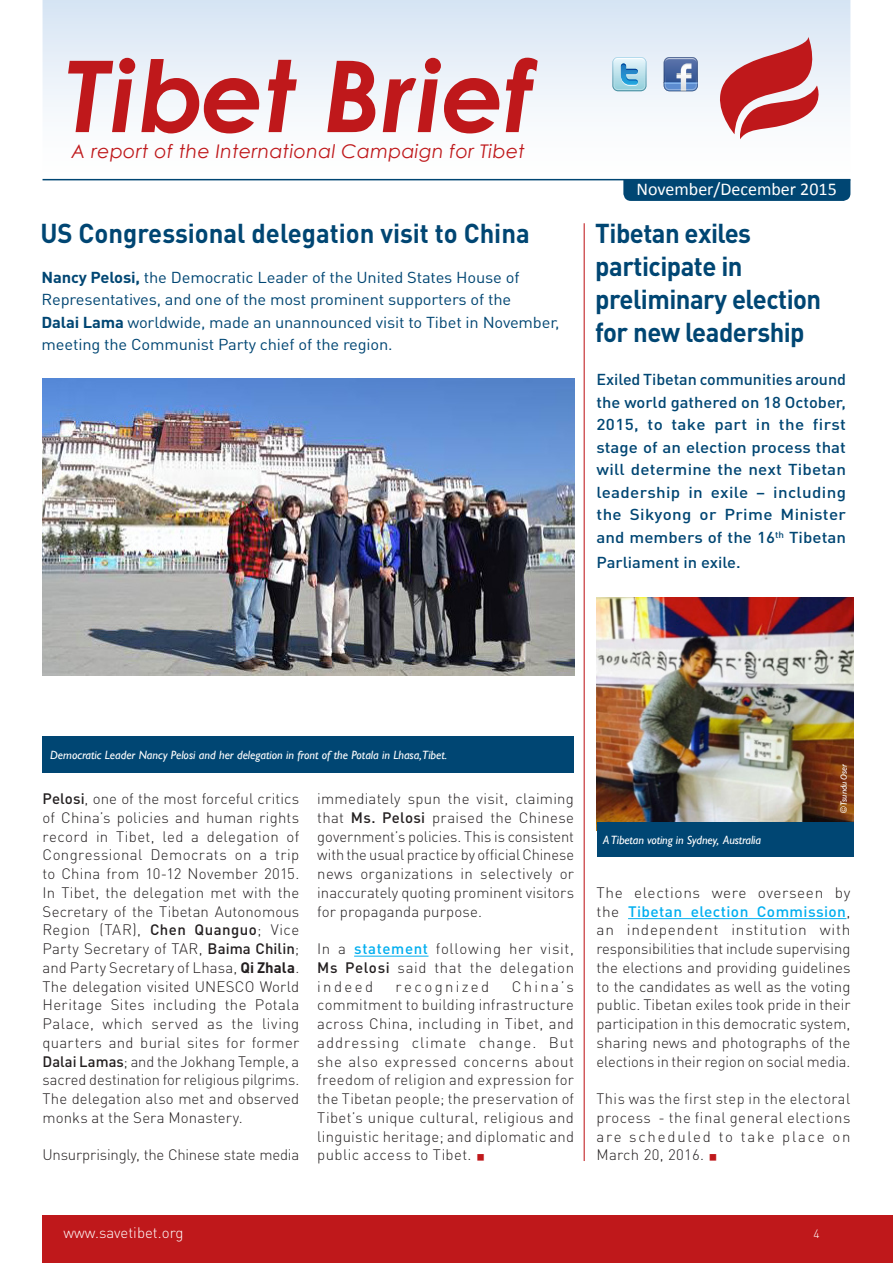
<style>
.page{position:relative;width:893px;height:1263px;background:#fff}
.page>*{position:absolute;margin:0;border:0;box-sizing:border-box;transform-origin:0 0}
.t1{font:italic 700 99.3px "Century Gothic";letter-spacing:.02em;color:#bf181b}
._01_-_Titre{font:700 27px/33px "DIN Pro";letter-spacing:-.02em;color:#004673;scale:.95 1}
._01_-_Titre-2{font:700 27px "DIN Pro";color:#004673;scale:.95 1}
.t2{font:italic 18.9px "Century Gothic";letter-spacing:.02em;color:#bf181b}
.t3{font:18px "Calibri";color:#fff}
._01_-_Titre-3{font:500 15.6px/22.5px "DIN Pro";letter-spacing:.005em;color:#004673;text-align:justify}
._01_-_Titre-4{font:15.6px/22.5px "DIN Pro";letter-spacing:-.01em;color:#004673;scale:1.05 1}
._01_-_Titre-5{font:500 15.6px "DIN Pro";letter-spacing:.005em;color:#004673;scale:1.05 1}
._03_-_Texte_courante{font:300 15px/18.8px "DIN Pro";letter-spacing:.015em;color:#231f20;text-align:justify}
._03_-_Texte_courante-2{font:300 15px "DIN Pro";letter-spacing:-.015em;color:#231f20}
.t4{font:300 15px "DIN Pro";color:#fff}
._03_-_Texte_courante-3{font:300 15px "DIN Pro";letter-spacing:.155em;color:#231f20}
._03_-_Texte_courante-4{font:italic 12px "Gill Sans";color:#fff}
.t5{font:300 12px "DIN Pro";color:#fff}
._03_-_Texte_courante-5{font:italic 9px "Gill Sans";letter-spacing:-.01em;color:#fff}
.s1{font-weight:700}
.s2{font-weight:500}
.s3{font-weight:500;color:#00aeef}
.s4{font-family:"Minion Pro";font-weight:400;font-size:22.5px;color:#bf181b}
</style>
<div class="page">
<svg style="left:43px;top:0;width:807px;height:179px"></svg>
<hr style="left:43px;top:179px;width:807px;height:1px;background:#004673">
<div style="left:623px;top:180px;width:227px;height:21px;background:#004673"></div>
<div style="left:43px;top:1215px;width:850px;height:48px;background:#bf181b"></div>
<svg style="left:612px;top:57px;width:34px;height:34px"></svg>
<svg style="left:664px;top:57px;width:34px;height:34px"></svg>
<svg style="left:719px;top:37px;width:107px;height:102px"></svg>
<hr style="left:354px;top:956px;width:74px;height:1px;background:#00aeef">
<img style="left:43px;top:379px;width:531px;height:296px">
<div style="left:43px;top:736px;width:531px;height:37px;background:#004673"></div>
<hr style="left:584px;top:223px;width:1px;height:938px;background:#bf181b">
<hr style="left:628px;top:918px;width:218px;height:1px;background:#00aeef">
<img style="left:597px;top:598px;width:256px;height:225px">
<div style="left:597px;top:823px;width:256px;height:34px;background:#004673"></div>
<h1 class="t1" style="left:66px;top:32px;width:468px">Tibet Brief</h1>
<p class="t2" style="left:72px;top:140px;width:455px">A report of the International Campaign for Tibet</p>
<p class="_01_-_Titre-2" style="left:40px;top:215px;width:517px">US Congressional delegation visit to China</p>
<p class="_01_-_Titre-4" style="left:42px;top:265px;width:495px"><span class="s1">Nancy Pelosi,</span> the Democratic Leader of the United States House of Representatives, and one of the most prominent supporters of the<br><span class="s1">Dalai Lama</span> worldwide, made an unannounced visit to Tibet in November, meeting the Communist Party chief of the region.</p>
<p class="t3" style="left:636px;top:178px;width:202px">November/December 2015</p>
<p class="_01_-_Titre" style="left:595px;top:216px;width:239px">Tibetan exiles participate in preliminary election for new leadership</p>
<p class="_01_-_Titre-3" style="left:597px;top:368px;width:251px">Exiled Tibetan communities around the world gathered on 18 October, 2015, to take part in the first stage of an election process that will determine the next Tibetan leadership in exile – including the Sikyong or Prime Minister and members of the 16<sup>th</sup> Tibetan</p>
<p class="_01_-_Titre-5" style="left:597px;top:552px;width:139px">Parliament in exile.</p>
<p class="_03_-_Texte_courante-4" style="left:50px;top:748px;width:399px">Democratic Leader Nancy Pelosi and her delegation in front of the Potala in Lhasa,Tibet.</p>
<p class="_03_-_Texte_courante" style="left:43px;top:789px;width:258px"><span class="s2">Pelosi</span>, one of the most forceful critics of China’s policies and human rights record in Tibet, led a delegation of Congressional Democrats on a trip to China from 10-12 November 2015.<br>In Tibet, the delegation met with the Secretary of the Tibetan Autonomous Region (TAR), <span class="s2">Chen Quanguo</span>; Vice Party Secretary of TAR, <span class="s2">Baima Chilin</span>; and Party Secretary of Lhasa, <span class="s1">Qi Zhala</span>.<br>The delegation visited UNESCO World Heritage Sites including the Potala Palace, which served as the living quarters and burial sites for former <span class="s2">Dalai Lamas</span>; and the Jokhang Temple, a sacred destination for religious pilgrims.<br>The delegation also met and observed monks at the Sera Monastery.</p>
<p class="_03_-_Texte_courante-2" style="left:43px;top:1145px;width:258px">Unsurprisingly, the Chinese state media</p>
<p class="_03_-_Texte_courante" style="left:317px;top:789px;width:258px">immediately spun the visit, claiming that <span class="s2">Ms. Pelosi</span> praised the Chinese government’s policies. This is consistent with the usual practice by official Chinese news organizations in selectively or inaccurately quoting prominent visitors for propaganda purpose.</p>
<p class="_03_-_Texte_courante" style="left:317px;top:939px;width:258px">In a <span class="s3">statement</span> following her visit, <span class="s2">Ms Pelosi</span> said that the delegation indeed</p>
<p class="_03_-_Texte_courante" style="left:317px;top:976px;width:258px;text-indent:194px">China’s commitment to building infrastructure across China, including in Tibet, and addressing climate change. But she also expressed concerns about freedom of religion and expression for the Tibetan people; the preservation of Tibet’s unique cultural, religious and linguistic heritage; and diplomatic and public access to Tibet. <span class="s4">■</span></p>
<p class="_03_-_Texte_courante-3" style="left:396px;top:976px;width:95px">recognized</p>
<p class="_03_-_Texte_courante-4" style="left:603px;top:833px;width:159px">A Tibetan voting in Sydney, Australia</p>
<p class="_03_-_Texte_courante-5" style="left:839px;top:813px;width:50px;rotate:-90deg">©Tsundu Oser</p>
<p class="_03_-_Texte_courante" style="left:597px;top:882px;width:256px">The elections were overseen by the <span class="s3">Tibetan election Commission</span>, an independent institution with responsibilities that include supervising the elections and providing guidelines to the candidates as well as the voting public. Tibetan exiles took pride in their participation in this democratic system, sharing news and photographs of the elections in their region on social media.</p>
<p class="_03_-_Texte_courante" style="left:597px;top:1089px;width:255px">This was the first step in the electoral process - the final general elections are scheduled to take place on March 20, 2016. <span class="s4">■</span></p>
<p class="t4" style="left:64px;top:1222px;width:121px">www.savetibet.org</p>
<p class="t5" style="left:813px;top:1225px;width:8px">4</p>
</div>
